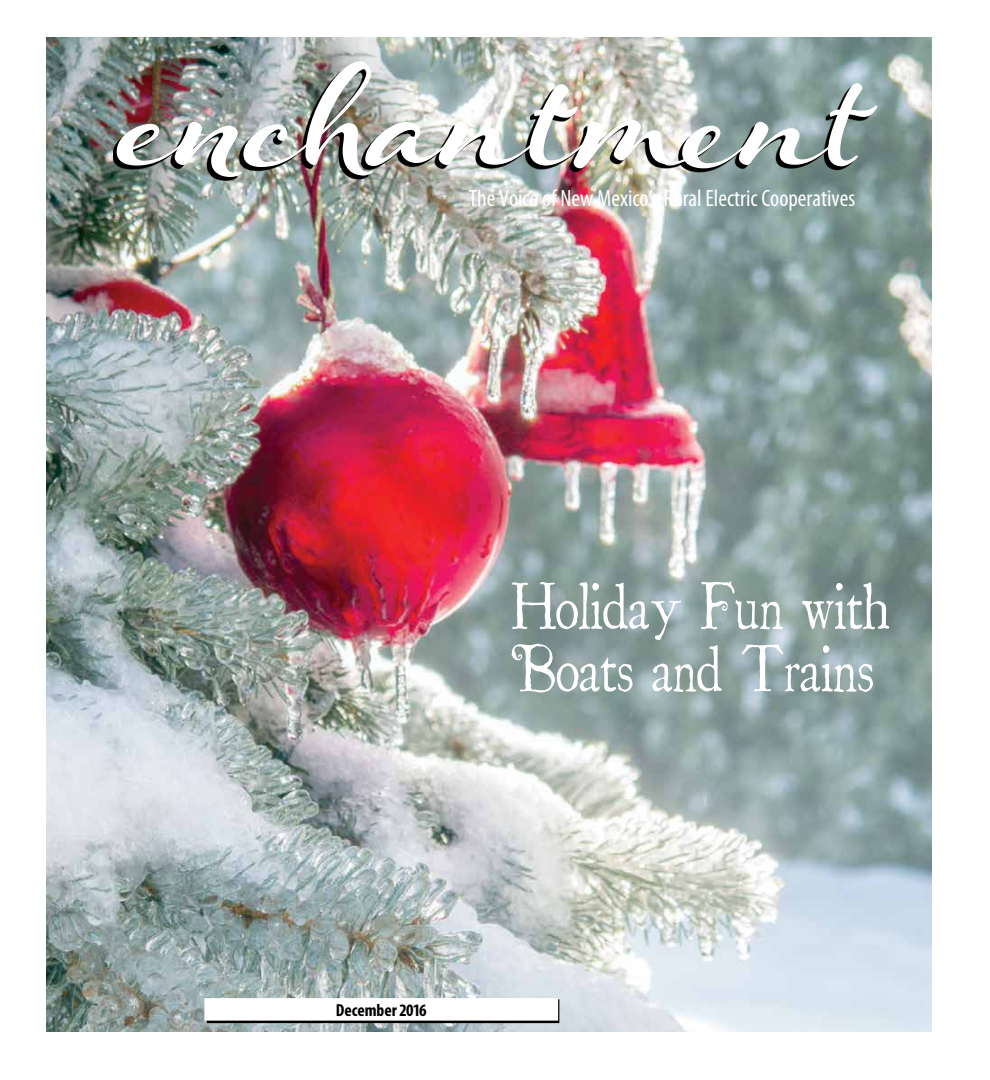
<style>
.page{position:relative;width:990px;height:1080px;background:#fff}
.page>*{position:absolute;margin:0;border:0;box-sizing:border-box;transform-origin:0 0}
.t1{font:700 254.38px "Hummingbird";color:#fff}
.t2{font:64.62px/62.5px "St Nicholas";letter-spacing:-.005em;color:#fff;scale:.91 1}
.t3{font:condensed 23.75px "Myriad Pro";color:#fff}
.t4{font:700 condensed 17.5px "Myriad Pro";color:#000}
.s1{font-size:52.25px}
</style>
<div class="page">
<img style="left:46px;top:37px;width:885px;height:994px">
<img style="left:113px;top:65px;width:761px;height:116px">
<div style="left:207px;top:999px;width:352px;height:24px;background:#000"></div>
<div style="left:204px;top:998px;width:354px;height:23px;background:#fff"></div>
<h1 class="t1" style="left:115px;top:-73px;width:746px">enchantment</h1>
<p class="t3" style="left:469px;top:184px;width:388px">The Voice of New Mexico’s Rural Electric Cooperatives</p>
<h2 class="t2" style="left:511px;top:582px;width:418px">Holida<span class="s1">y</span> Fun with<br>Boats and Trains</h2>
<p class="t4" style="left:336px;top:999px;width:92px">December 2016</p>
</div>
